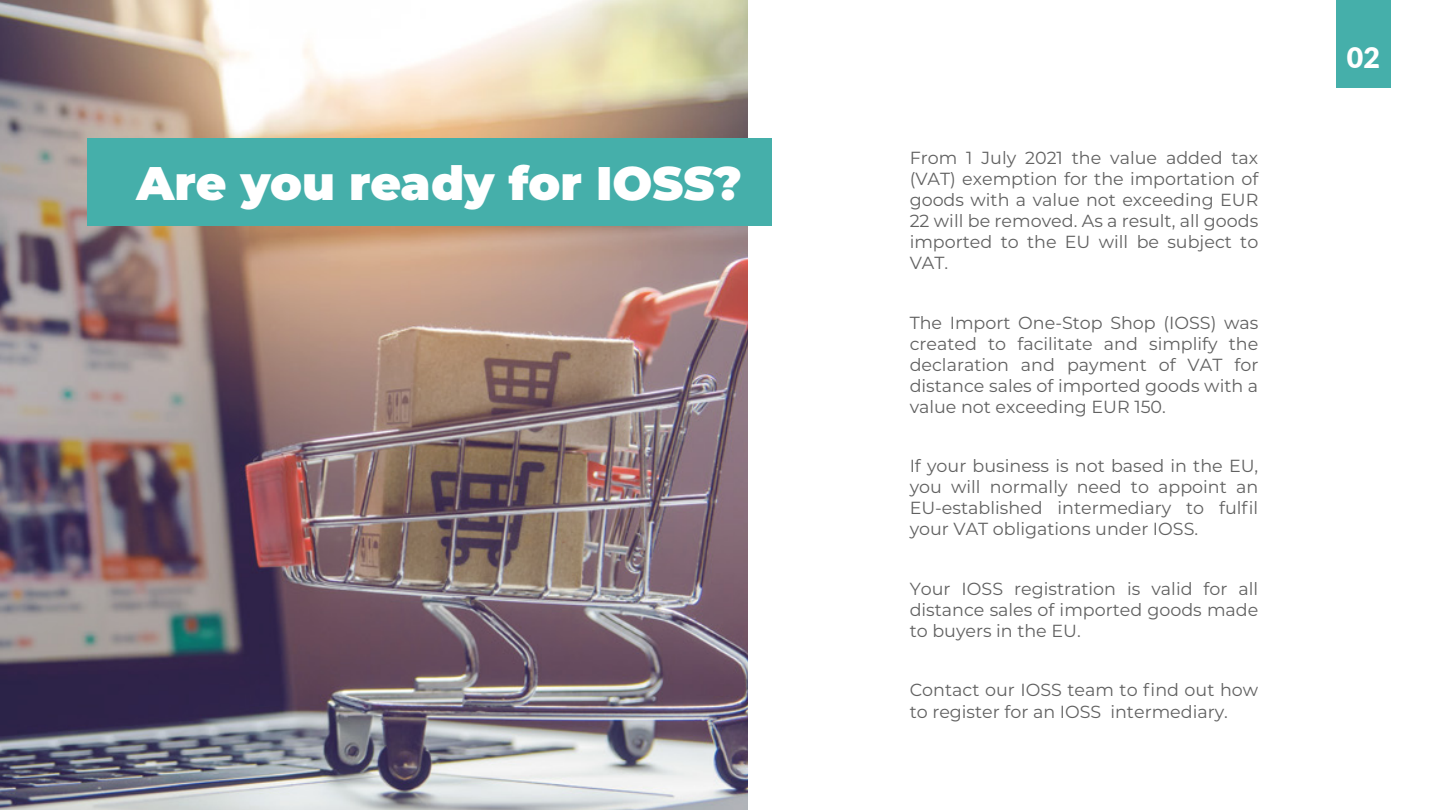
<style>
.page{position:relative;width:1440px;height:810px;background:#fff}
.page>*{position:absolute;margin:0;border:0;box-sizing:border-box;transform-origin:0 0}
.t1{font:900 47.07px "Montserrat";color:#fff}
.t2{font:900 28.53px "Lato";color:#fff}
.t3{font:17.5px/21px "Montserrat";color:#616161;text-align:justify}
</style>
<div class="page">
<div style="left:1336px;top:0;width:54px;height:88px;background:#45afaa"></div>
<img style="left:0;top:0;width:748px;height:810px">
<div style="left:87px;top:138px;width:684px;height:87px;background:#45afaa"></div>
<h1 class="t1" style="left:137px;top:148px;width:607px">Are you ready for IOSS?</h1>
<p class="t3" style="left:910px;top:147px;width:350px">From 1 July 2021 the value added tax (VAT) exemption for the importation of goods with a value not exceeding EUR 22 will be removed. As a result, all goods imported to the EU will be subject to VAT.</p>
<p class="t3" style="left:910px;top:312px;width:350px">The Import One-Stop Shop (IOSS) was created to facilitate and simplify the declaration and payment of VAT for distance sales of imported goods with a value not exceeding EUR 150.</p>
<p class="t3" style="left:910px;top:455px;width:350px">If your business is not based in the EU, you will normally need to appoint an EU-established intermediary to fulfil your VAT obligations under IOSS.</p>
<p class="t3" style="left:910px;top:578px;width:350px">Your IOSS registration is valid for all distance sales of imported goods made to buyers in the EU.</p>
<p class="t3" style="left:910px;top:679px;width:350px">Contact our IOSS team to find out how to register for an IOSS intermediary.</p>
<h2 class="t2" style="left:1347px;top:37px;width:35px">02</h2>
</div>
